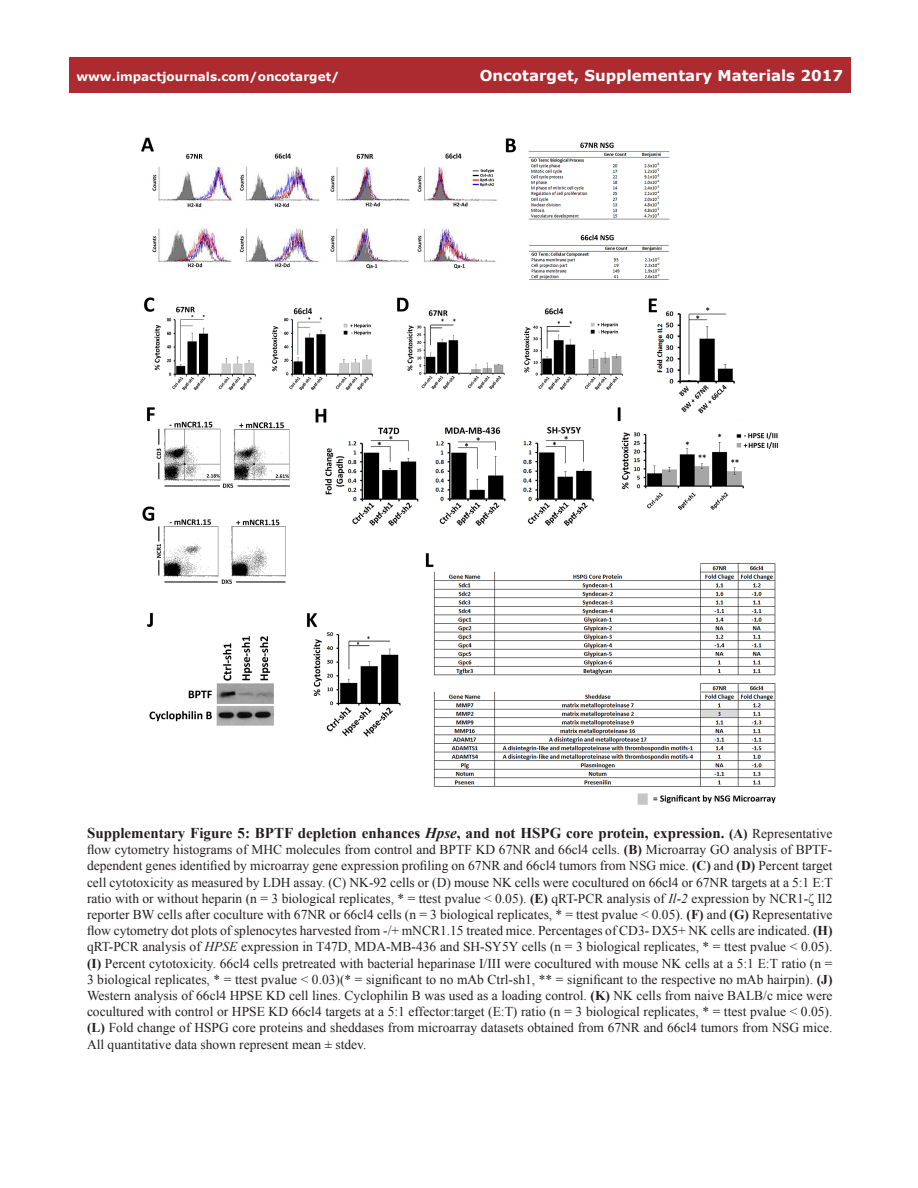
<style>
.page{position:relative;width:918px;height:1188px;background:#fff}
.page>*{position:absolute;margin:0;border:0;box-sizing:border-box;transform-origin:0 0}
.figuretext{font:700 15px "Times New Roman";color:#231f20}
.t1{font:700 15px "Verdana";color:#fff}
.figuretext-2{font:13.5px/16.2px "Times New Roman";color:#231f20;text-align:justify}
.t2{font:700 12px "Verdana";color:#fff}
.s1{font-style:italic}
.s2{font-size:13.5px}
.s3{font-weight:400;font-size:13.5px}
.s4{font-weight:700}
</style>
<div class="page">
<div style="left:69px;top:57px;width:781px;height:36px;background:#ac2b31"></div>
<img style="left:141px;top:137px;width:637px;height:668px">
<p class="t2" style="left:76px;top:68px;width:264px">www.impactjournals.com/oncotarget/</p>
<p class="t1" style="left:480px;top:65px;width:365px">Oncotarget, Supplementary Materials 2017</p>
<p class="figuretext" style="left:87px;top:823px;width:747px">Supplementary Figure 5: BPTF depletion enhances <span class="s1">Hpse</span>, and not HSPG core protein, expression. <span class="s2">(A)</span> <span class="s3">Representative</span></p>
<p class="figuretext-2" style="left:87px;top:841px;width:747px">flow cytometry histograms of MHC molecules from control and BPTF KD 67NR and 66cl4 cells. <span class="s4">(B)</span> Microarray GO analysis of BPTF&shy;dependent genes identified by microarray gene expression profiling on 67NR and 66cl4 tumors from NSG mice. <span class="s4">(C)</span> and <span class="s4">(D)</span> Percent target cell cytotoxicity as measured by LDH assay. (C) NK-92 cells or (D) mouse NK cells were cocultured on 66cl4 or 67NR targets at a 5:1 E:T ratio with or without heparin (n = 3 biological replicates, * = ttest pvalue &lt; 0.05). <span class="s4">(E)</span> qRT-PCR analysis of <span class="s1">Il-2</span> expression by NCR1-ζ Il2 reporter BW cells after coculture with 67NR or 66cl4 cells (n = 3 biological replicates, * = ttest pvalue &lt; 0.05). <span class="s4">(F)</span> and <span class="s4">(G)</span> Representative flow cytometry dot plots of splenocytes harvested from -/+ mNCR1.15 treated mice. Percentages of CD3- DX5+ NK cells are indicated. <span class="s4">(H) </span>qRT-PCR analysis of <span class="s1">HPSE</span> expression in T47D, MDA-MB-436 and SH-SY5Y cells (n = 3 biological replicates, * = ttest pvalue &lt; 0.05). <span class="s4">(I)</span> Percent cytotoxicity. 66cl4 cells pretreated with bacterial heparinase I/III were cocultured with mouse NK cells at a 5:1 E:T ratio (n = 3 biological replicates, * = ttest pvalue &lt; 0.03)(* = significant to no mAb Ctrl-sh1, ** = significant to the respective no mAb hairpin). <span class="s4">(J)<br></span>Western analysis of 66cl4 HPSE KD cell lines. Cyclophilin B was used as a loading control. <span class="s4">(K)</span> NK cells from naive BALB/c mice were cocultured with control or HPSE KD 66cl4 targets at a 5:1 effector:target (E:T) ratio (n = 3 biological replicates, * = ttest pvalue &lt; 0.05). <span class="s4">(L)</span> Fold change of HSPG core proteins and sheddases from microarray datasets obtained from 67NR and 66cl4 tumors from NSG mice.<br>All quantitative data shown represent mean ± stdev.</p>
</div>
